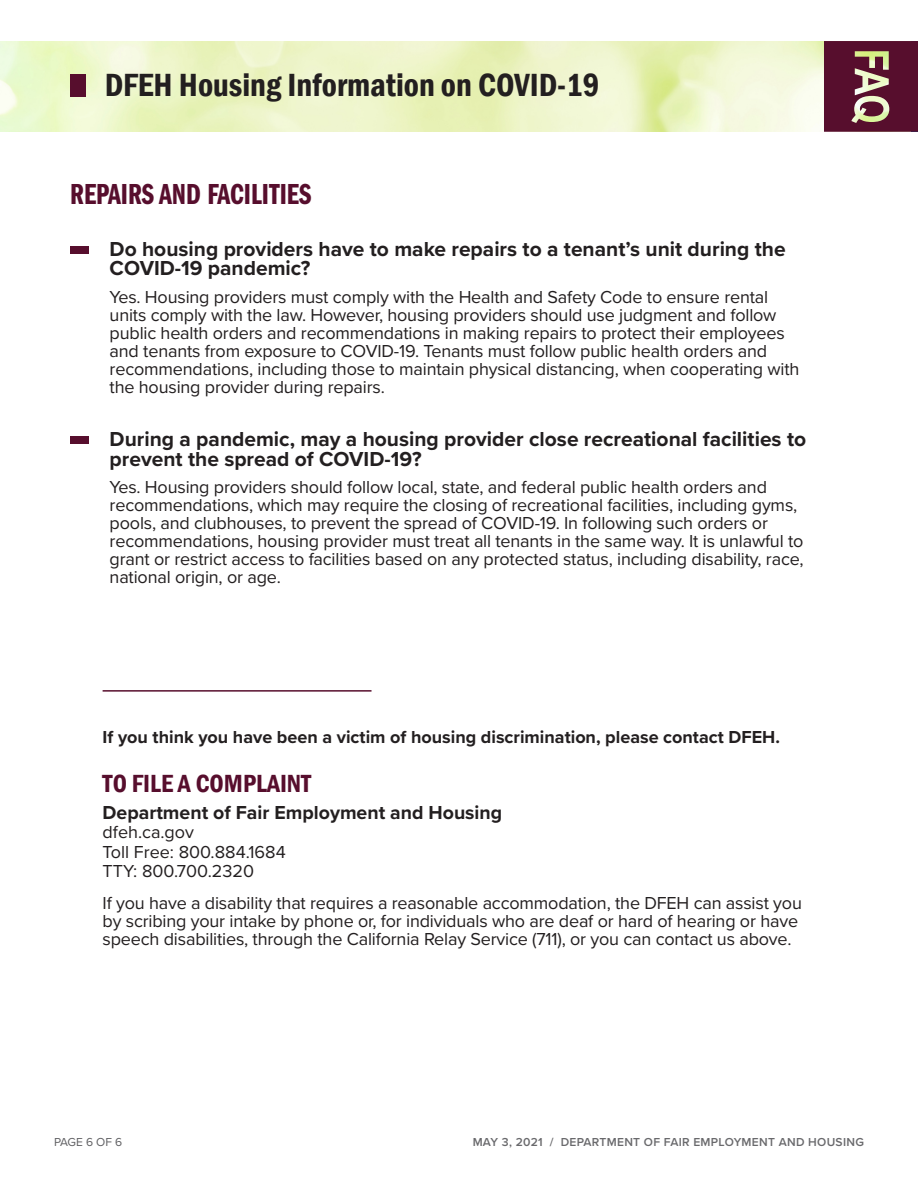
<style>
.page{position:relative;width:918px;height:1188px;background:#fff}
.page>*{position:absolute;margin:0;border:0;box-sizing:border-box;transform-origin:0 0}
.t1{font:600 condensed 33px "Franklin Gothic";color:#231f20}
.t2{font:30px "Franklin Gothic LT Pro Dm Cm";color:#570e2d}
.t3{font:600 condensed 25.5px "Franklin Gothic";color:#570e2d}
.t4{font:700 21px/19.5px "Proxima Nova";color:#231f20}
.t5{font:700 19.5px "Proxima Nova";color:#231f20}
.t6{font:18px/18px "Proxima Nova";letter-spacing:-.01em;color:#231f20}
.t7{font:700 18px "Proxima Nova";color:#231f20}
.t8{font:600 12px "Proxima Nova";letter-spacing:.025em;color:#69696c}
.t9{font:12px "Proxima Nova";letter-spacing:-.02em;color:#5f5f62}
</style>
<div class="page">
<img style="left:0;top:41px;width:824px;height:90px">
<svg style="left:824px;top:41px;width:94px;height:91px;background:#6c3042"></svg>
<div style="left:70px;top:74px;width:16px;height:22px;background:#570e2d"></div>
<div style="left:70px;top:247px;width:19px;height:7px;background:#570e2d"></div>
<div style="left:70px;top:436px;width:19px;height:8px;background:#570e2d"></div>
<hr style="left:103px;top:690px;width:269px;height:2px;background:#570e2d">
<h1 class="t1" style="left:105px;top:63px;width:497px">DFEH Housing Information on COVID-19</h1>
<h2 class="t2" style="left:70px;top:178px;width:243px">REPAIRS AND FACILITIES</h2>
<h3 class="t4" style="left:110px;top:239px;width:678px">Do housing providers have to make repairs to a tenant s’ unit during the<br>COVID-19 pandemic?</h3>
<p class="t6" style="left:110px;top:287px;width:691px">Yes. Housing providers must comply with the Health and Safety Code to ensure rental units comply with the law. However, housing providers should use judgment and follow public health orders and recommendations in making repairs to protect their employees and tenants from exposure to COVID-19. Tenants must follow public health orders and recommendations, including those to maintain physical distancing, when cooperating with the housing provider during repairs.</p>
<h3 class="t4" style="left:110px;top:429px;width:698px">During a pandemic, may a housing provider close recreational facilities to prevent the spread of COVID-19?</h3>
<p class="t6" style="left:110px;top:478px;width:696px">Yes. Housing providers should follow local, state, and federal public health orders and recommendations, which may require the closing of recreational facilities, including gyms, pools, and clubhouses to, prevent the spread of COVID-19. In following such orders or recommendations, housing provider must treat all tenants in the same way isIt. unlawful to grant or restrict access to facilities based on any protected status, including disability, race, national origin, or age.</p>
<p class="t7" style="left:103px;top:724px;width:679px">If you think you have been a victim of housing discrimination, please contact DFEH.</p>
<h2 class="t3" style="left:103px;top:766px;width:210px">TO FILE A COMPLAINT</h2>
<p class="t5" style="left:103px;top:798px;width:401px">Department of Fair Employment and Housing</p>
<p class="t6" style="left:103px;top:822px;width:185px;line-height:19.5px">dfeh.ca.gov<br>Toll Free: 800.884.1684<br>TTY: 800.700.2320</p>
<p class="t6" style="left:103px;top:893px;width:701px">If you have a disability that requires a reasonable accommodation, the DFEH can assist you by scribing your intake by phone or, for individuals who are deaf or hard of hearing or have speech disabilities, through the California Relay Service (711 ,) or you can contact us above.</p>
<p class="t9" style="left:54px;top:1133px;width:70px">PAGE 6 OF 6</p>
<p class="t8" style="left:550px;top:1133px;width:5px">/</p>
<p class="t8" style="left:561px;top:1133px;width:305px">DEPARTMENT OF FAIR EMPLOYMENT AND HOUSING</p>
<p class="t8" style="left:473px;top:1133px;width:72px">MAY 3, 2021</p>
</div>
